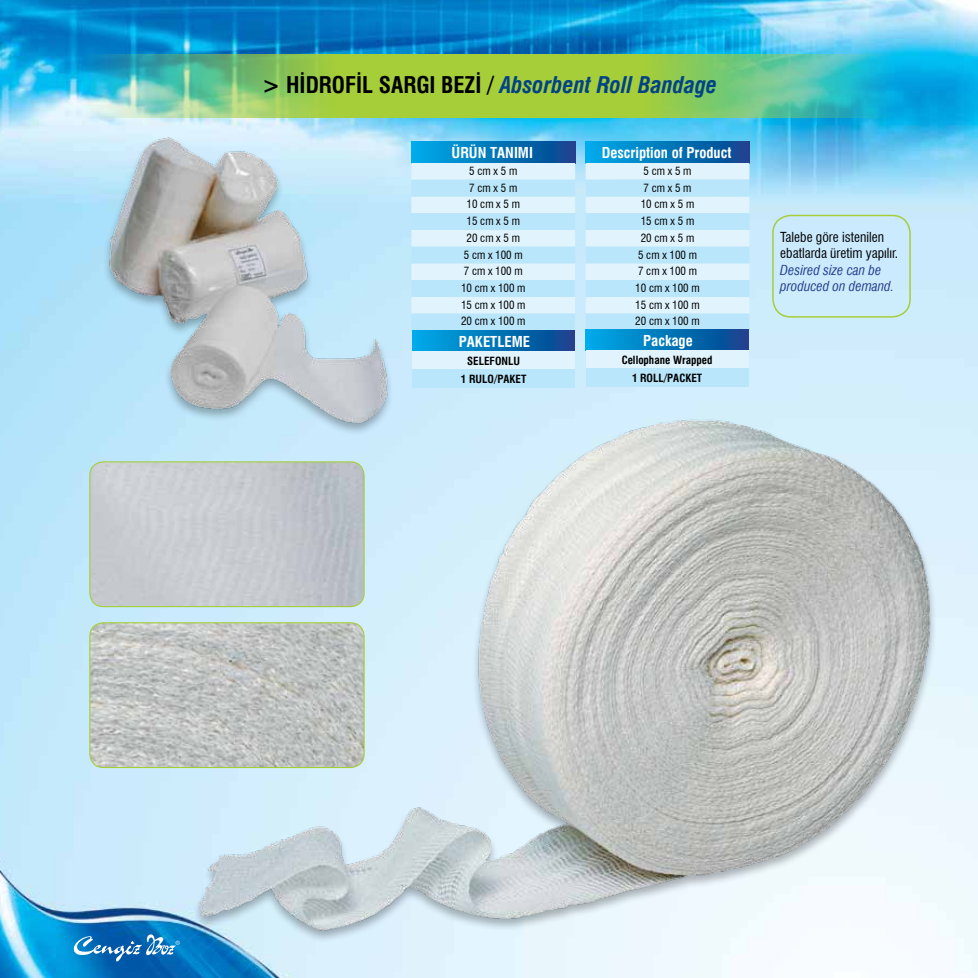
<style>
.page{position:relative;width:978px;height:978px;background:#fff}
.page>*{position:absolute;margin:0;border:0;box-sizing:border-box;transform-origin:0 0}
.t1{font:italic 700 condensed 22.5px "Swiss 721 BT";color:#014386}
.t2{font:700 condensed 14.7px "Swiss 721 BT";color:#fff}
.t3{font:condensed 13.5px/16.5px "Swiss 721 BT";color:#000}
.t4{font:italic condensed 13.5px/16.5px "Swiss 721 BT";color:#25408f}
.t5{font:condensed 11.1px/16.8px "Swiss 721 BT";color:#000;text-align:center}
.t6{font:700 condensed 11.1px/18.1px "Swiss 721 BT";color:#000;text-align:center}
.s1{font-style:normal;color:#000}
</style>
<div class="page">
<img style="left:0;top:0;width:978px;height:978px">
<svg style="left:74px;top:934px;width:106px;height:29px;background:#2f82c1"></svg>
<svg style="left:492px;top:54px;width:434px;height:64px;background:#71c578"></svg>
<img style="left:54px;top:54px;width:438px;height:64px">
<svg style="left:411px;top:142px;width:164px;height:21px;background:#0377ba"></svg>
<svg style="left:411px;top:163px;width:164px;height:167px;background:#ccecfb"></svg>
<svg style="left:586px;top:142px;width:163px;height:21px;background:#0377ba"></svg>
<svg style="left:586px;top:163px;width:163px;height:167px;background:#cbecfb"></svg>
<svg style="left:412px;top:330px;width:163px;height:22px;background:#0d7cbc"></svg>
<div style="left:412px;top:352px;width:163px;height:18px;background:#e1f4fd"></div>
<div style="left:412px;top:370px;width:163px;height:18px;background:#b9e6fa"></div>
<svg style="left:586px;top:330px;width:162px;height:21px;background:#0e7cbc"></svg>
<div style="left:586px;top:351px;width:162px;height:18px;background:#e1f4fd"></div>
<div style="left:586px;top:369px;width:162px;height:18px;background:#b9e6fa"></div>
<img style="left:188px;top:410px;width:760px;height:531px">
<img style="left:90px;top:623px;width:274px;height:144px">
<div style="left:89px;top:622px;width:276px;height:146px;border:1px solid #a6ce39;border-radius:14px"></div>
<img style="left:90px;top:462px;width:274px;height:145px">
<div style="left:89px;top:461px;width:276px;height:146px;border:1px solid #a6ce39;border-radius:14px"></div>
<div style="left:102px;top:136px;width:292px;height:300px;background:#000;opacity:.3"></div>
<img style="left:103px;top:131px;width:290px;height:298px">
<div style="left:772px;top:215px;width:139px;height:103px;border:2px solid #a6ce39;border-radius:18px"></div>
<h1 class="t1" style="left:262px;top:71px;width:457px"><span class="s1">&gt; HİDROFİL SARGI BEZİ /</span> Absorbent Roll Bandage</h1>
<h2 class="t2" style="left:452px;top:144px;width:83px">ÜRÜN TANIMI</h2>
<p class="t5" style="left:461px;top:162px;width:66px">5 cm x 5 m<br>7 cm x 5 m<br>10 cm x 5 m<br>15 cm x 5 m<br>20 cm x 5 m<br>5 cm x 100 m<br>7 cm x 100 m<br>10 cm x 100 m<br>15 cm x 100 m<br>20 cm x 100 m</p>
<h2 class="t2" style="left:459px;top:332px;width:73px">PAKETLEME</h2>
<p class="t6" style="left:461px;top:352px;width:67px">SELEFONLU<br>1 RULO/PAKET</p>
<h2 class="t2" style="left:602px;top:144px;width:131px">Description of Product</h2>
<p class="t5" style="left:635px;top:162px;width:66px">5 cm x 5 m<br>7 cm x 5 m<br>10 cm x 5 m<br>15 cm x 5 m<br>20 cm x 5 m<br>5 cm x 100 m<br>7 cm x 100 m<br>10 cm x 100 m<br>15 cm x 100 m<br>20 cm x 100 m</p>
<h2 class="t2" style="left:643px;top:332px;width:51px">Package</h2>
<p class="t6" style="left:622px;top:351px;width:92px">Cellophane Wrapped<br>1 ROLL/PACKET</p>
<p class="t3" style="left:780px;top:229px;width:120px">Talebe göre istenilen ebatlarda üretim yapılır.</p>
<p class="t4" style="left:780px;top:262px;width:115px">Desired size can be produced on demand.</p>
</div>
